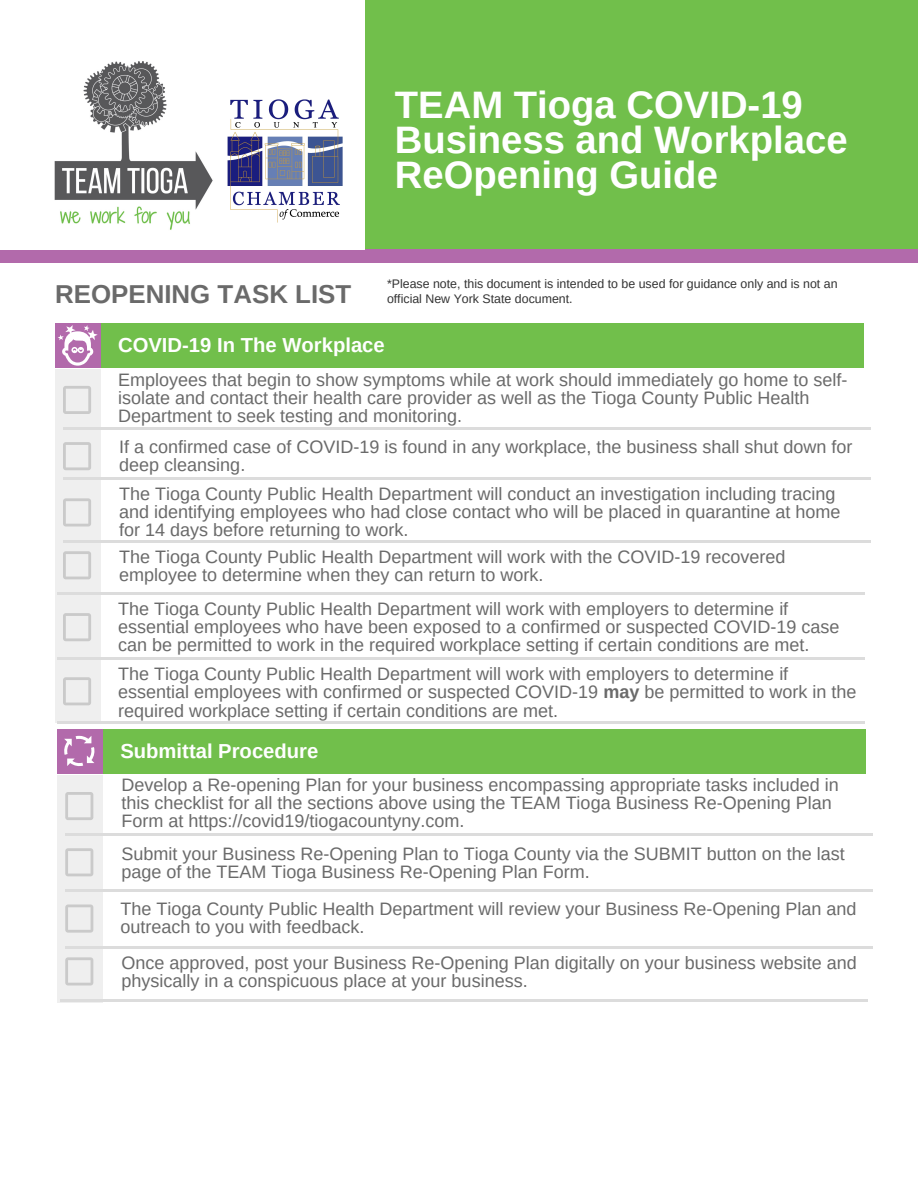
<style>
.page{position:relative;width:918px;height:1188px;background:#fff}
.page>*{position:absolute;margin:0;border:0;box-sizing:border-box;transform-origin:0 0}
.t1{font:700 38.25px/34.8px "Arimo";color:#fff}
.t2{font:700 25.8px "Arimo";color:#6a6a6a}
.t3{font:700 20.25px "Arimo";color:#fff}
.t4{font:18px/18px "Arimo";color:#6a6a6a}
.t5{font:12.3px/14.7px "Arimo";color:#333}
.s1{font-weight:700}
</style>
<div class="page">
<div style="left:100px;top:323px;width:764px;height:45px;background:#71bf4b"></div>
<div style="left:0;top:0;width:918px;height:250px;background:#71bf4b"></div>
<div style="left:55px;top:323px;width:45px;height:45px;background:#b26aab"></div>
<div style="left:55px;top:369px;width:45px;height:353px;background:#efefef"></div>
<svg style="left:63px;top:386px;width:28px;height:28px"></svg>
<hr style="left:63px;top:427px;width:808px;height:3px;background:#dcdcdc">
<svg style="left:63px;top:498px;width:28px;height:28px"></svg>
<svg style="left:63px;top:442px;width:28px;height:28px"></svg>
<div style="left:0;top:250px;width:918px;height:13px;background:#b26aab"></div>
<hr style="left:63px;top:477px;width:808px;height:2px;background:#dcdcdc">
<hr style="left:63px;top:540px;width:808px;height:2px;background:#dcdcdc">
<div style="left:0;top:0;width:365px;height:250px;background:#fff"></div>
<img style="left:54px;top:61px;width:159px;height:169px">
<img style="left:227px;top:99px;width:116px;height:124px">
<svg style="left:63px;top:551px;width:28px;height:28px"></svg>
<hr style="left:57px;top:593px;width:808px;height:2px;background:#dcdcdc">
<div style="left:102px;top:729px;width:764px;height:45px;background:#71bf4b"></div>
<div style="left:57px;top:729px;width:45px;height:45px;background:#b26aab"></div>
<div style="left:57px;top:775px;width:45px;height:227px;background:#efefef"></div>
<svg style="left:65px;top:792px;width:28px;height:28px"></svg>
<hr style="left:65px;top:834px;width:808px;height:2px;background:#dcdcdc">
<svg style="left:65px;top:904px;width:28px;height:29px"></svg>
<svg style="left:65px;top:848px;width:28px;height:28px"></svg>
<hr style="left:65px;top:890px;width:808px;height:2px;background:#dcdcdc">
<hr style="left:65px;top:946px;width:808px;height:2px;background:#dcdcdc">
<svg style="left:64px;top:736px;width:31px;height:30px"></svg>
<svg style="left:65px;top:957px;width:28px;height:29px"></svg>
<hr style="left:60px;top:999px;width:807px;height:2px;background:#dcdcdc">
<svg style="left:58px;top:325px;width:40px;height:41px"></svg>
<svg style="left:63px;top:613px;width:28px;height:28px"></svg>
<hr style="left:57px;top:657px;width:808px;height:2px;background:#dcdcdc">
<svg style="left:63px;top:677px;width:28px;height:28px"></svg>
<hr style="left:57px;top:721px;width:808px;height:2px;background:#dcdcdc">
<h2 class="t2" style="left:55px;top:276px;width:298px">REOPENING TASK LIST</h2>
<h1 class="t1" style="left:395px;top:88px;width:454px">TEAM Tioga COVID-19<br>Business and Workplace<br>ReOpening Guide</h1>
<p class="t5" style="left:387px;top:276px;width:452px">*Please note, this document is intended to be used for guidance only and is not an official New York State document.</p>
<p class="t3" style="left:118px;top:331px;width:268px">COVID-19 In The Workplace</p>
<p class="t4" style="left:118px;top:371px;width:731px">Employees that begin to show symptoms while at work should immediately go home to self&shy;isolate and contact their health care provider as well as the Tioga County Public Health<br>Department to seek testing and monitoring.</p>
<p class="t4" style="left:119px;top:438px;width:735px">If a confirmed case of COVID-19 is found in any workplace, the business shall shut down for deep cleansing.</p>
<p class="t4" style="left:119px;top:484px;width:723px">The Tioga County Public Health Department will conduct an investigation including tracing and identifying employees who had close contact who will be placed in quarantine at home for 14 days before returning to work.</p>
<p class="t4" style="left:119px;top:547px;width:668px">The Tioga County Public Health Department will work with the COVID-19 recovered employee to determine when they can return to work.</p>
<p class="t4" style="left:118px;top:600px;width:723px">The Tioga County Public Health Department will work with employers to determine if essential employees who have been exposed to a confirmed or suspected COVID-19 case can be permitted to work in the required workplace setting if certain conditions are met.</p>
<p class="t4" style="left:118px;top:664px;width:740px;line-height:18.6px">The Tioga County Public Health Department will work with employers to determine if essential employees with confirmed or suspected COVID-19 <span class="s1">may</span> be permitted to work in the required workplace setting if certain conditions are met.</p>
<p class="t3" style="left:120px;top:737px;width:200px">Submittal Procedure</p>
<p class="t4" style="left:121px;top:776px;width:719px">Develop a Re-opening Plan for your business encompassing appropriate tasks included in this checklist for all the sections above using the TEAM Tioga Business Re-Opening Plan<br>Form at https://covid19/tiogacountyny.com.</p>
<p class="t4" style="left:122px;top:844px;width:725px">Submit your Business Re-Opening Plan to Tioga County via the SUBMIT button on the last page of the TEAM Tioga Business Re-Opening Plan Form.</p>
<p class="t4" style="left:120px;top:900px;width:738px">The Tioga County Public Health Department will review your Business Re-Opening Plan and outreach to you with feedback.</p>
<p class="t4" style="left:122px;top:954px;width:737px">Once approved, post your Business Re-Opening Plan digitally on your business website and physically in a conspicuous place at your business.</p>
</div>
